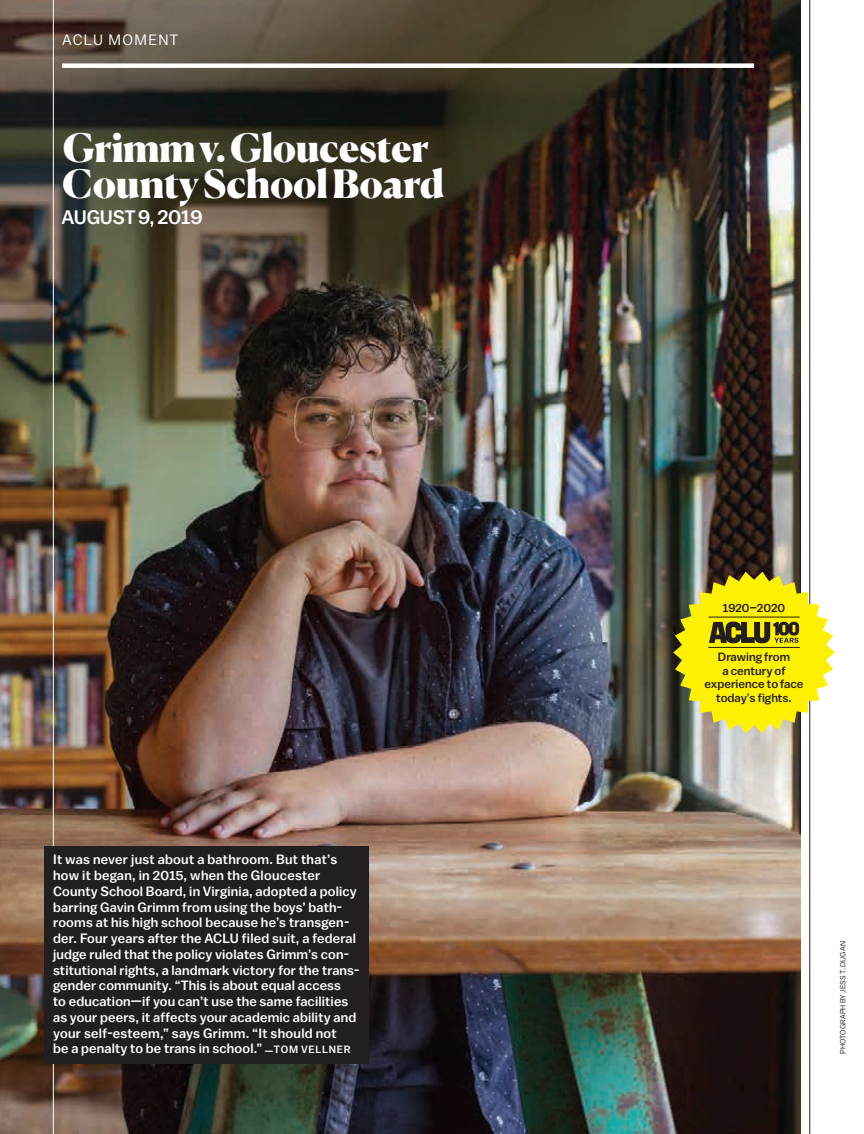
<style>
.page{position:relative;width:864px;height:1134px;background:#fff}
.page>*{position:absolute;margin:0;border:0;box-sizing:border-box;transform-origin:0 0}
.t1{font:900 39px/36px "Canela";letter-spacing:-.01em;color:#fff}
.t2{font:500 19.5px "Balto";color:#fff}
.t3{font:15px "Balto";letter-spacing:.09em;color:#fff}
.t4{font:500 13.5px/15.8px "Balto";letter-spacing:.01em;color:#fff}
.t5{font:500 12px/13.5px "Balto";color:#231f20;text-align:center}
.t6{font:7.5px "Balto";letter-spacing:.015em;color:#231f20}
.s1{font-size:10.5px}
</style>
<div class="page">
<img style="left:0;top:0;width:800px;height:1133px">
<div style="left:62px;top:63px;width:692px;height:5px;background:#fff"></div>
<hr style="left:809px;top:0;width:1px;height:1133px;background:#231f20">
<hr style="left:53px;top:0;width:1px;height:1133px;background:#fff">
<div style="left:44px;top:845px;width:324px;height:218px;background:#231f20"></div>
<svg style="left:673px;top:571px;width:161px;height:162px;background:#d6cd2e"></svg>
<hr style="left:708px;top:617px;width:91px;height:1px;background:#231f20">
<hr style="left:708px;top:647px;width:91px;height:1px;background:#231f20">
<p class="t3" style="left:62px;top:31px;width:118px">ACLU MOMENT</p>
<h1 class="t1" style="left:62px;top:127px;width:384px">Grimm v. Gloucester<br>County School Board</h1>
<h2 class="t2" style="left:62px;top:205px;width:142px">AUGUST 9, 2019</h2>
<p class="t4" style="left:53px;top:851px;width:308px">It was never just about a bathroom. But that’s how it began, in 2015, when the Gloucester County School Board, in Virginia, adopted a policy barring Gavin Grimm from using the boys’ bath&shy;rooms at his high school because he’s transgen&shy;der. Four years after the ACLU filed suit, a federal judge ruled that the policy violates Grimm’s con&shy;stitutional rights, a landmark victory for the trans&shy;gender community. “This is about equal access<br>to education—if you can’t use the same facilities as your peers, it affects your academic ability and your self-esteem,” says Grimm. “It should not<br>be a penalty to be trans in school.” <sub>—</sub><span class="s1">TOM VELLNER</span></p>
<p class="t5" style="left:722px;top:600px;width:64px">1920–2020</p>
<p class="t5" style="left:704px;top:650px;width:100px">Drawing from<br>a century of experience to face today’s fights.</p>
<p class="t6" style="left:838px;top:1053px;width:114px;rotate:-90deg">PHOTOGRAPH BY JESS T. DUGAN</p>
</div>
